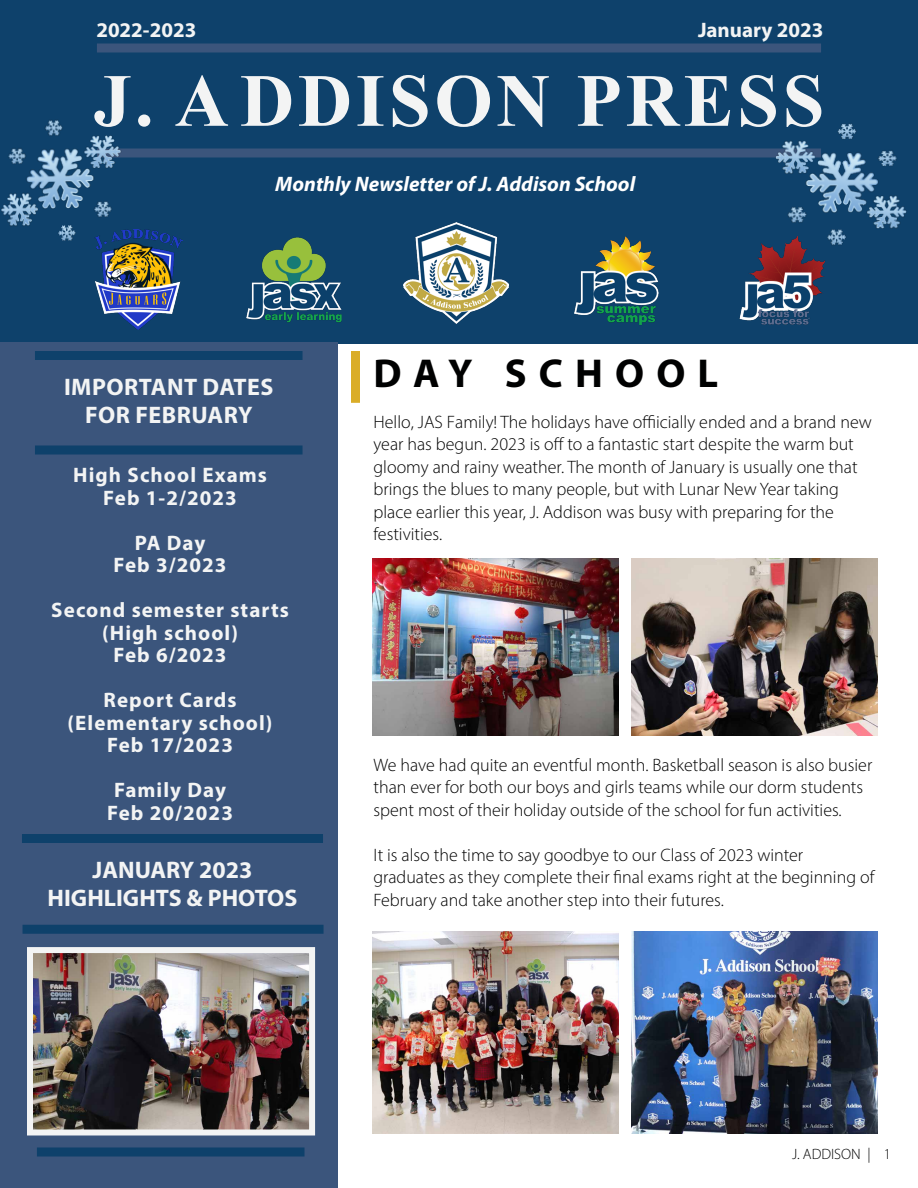
<style>
.page{position:relative;width:918px;height:1188px;background:#fff}
.page>*{position:absolute;margin:0;border:0;box-sizing:border-box;transform-origin:0 0}
.t1{font:700 75px "Times New Roman";letter-spacing:.05em;color:#f3f4f4}
.t2{font:700 40.5px "Myriad Pro";letter-spacing:.3em;color:#000101}
.t3{font:700 24px/28.8px "Myriad Pro";color:#f3f4f4;text-align:center}
.t4{font:700 24px/28.8px "Myriad Pro";letter-spacing:.02em;color:#f3f4f4;text-align:center}
.t5{font:700 21px/22.5px "Myriad Pro";letter-spacing:.05em;color:#f3f4f4;text-align:center}
.t6{font:italic 700 21px "Myriad Pro";color:#fff}
.t7{font:700 21px "Myriad Pro";color:#f3f4f4}
.t8{font:300 18px/22.5px "Myriad Pro";color:#000}
.t9{font:300 15px "Myriad Pro";color:#000}
</style>
<div class="page">
<div style="left:0;top:0;width:918px;height:343px;background:#0e416b"></div>
<div style="left:0;top:342px;width:338px;height:846px;background:#3b557c"></div>
<div style="left:97px;top:44px;width:724px;height:8px;background:#3b557c"></div>
<div style="left:97px;top:148px;width:724px;height:10px;background:#3b557c"></div>
<img style="left:95px;top:230px;width:87px;height:99px">
<img style="left:739px;top:243px;width:86px;height:82px">
<img style="left:403px;top:223px;width:105px;height:101px">
<div style="left:35px;top:351px;width:268px;height:9px;background:#0e416b"></div>
<div style="left:35px;top:446px;width:268px;height:8px;background:#0e416b"></div>
<img style="left:373px;top:932px;width:245px;height:202px">
<img style="left:632px;top:932px;width:246px;height:202px">
<img style="left:373px;top:558px;width:245px;height:178px">
<img style="left:632px;top:558px;width:246px;height:178px">
<img style="left:574px;top:236px;width:85px;height:89px">
<img style="left:246px;top:237px;width:96px;height:85px">
<img style="left:770px;top:124px;width:137px;height:128px">
<img style="left:1px;top:120px;width:124px;height:127px">
<div style="left:37px;top:1148px;width:268px;height:8px;background:#0e416b"></div>
<div style="left:351px;top:351px;width:9px;height:52px;background:#daad28"></div>
<div style="left:22px;top:834px;width:301px;height:9px;background:#0e416b"></div>
<div style="left:23px;top:925px;width:301px;height:9px;background:#0e416b"></div>
<img style="left:34px;top:954px;width:274px;height:175px">
<div style="left:27px;top:947px;width:288px;height:189px;border:6px solid #f3f4f4"></div>
<p class="t7" style="left:96px;top:16px;width:102px">2022-2023</p>
<p class="t7" style="left:698px;top:16px;width:127px">January 2023</p>
<h1 class="t1" style="left:94px;top:47px;width:732px">J. ADDISON PRESS</h1>
<p class="t6" style="left:275px;top:171px;width:362px">Monthly Newsletter of J. Addison School</p>
<h3 class="t4" style="left:64px;top:371px;width:211px">IMPORTANT DATES<br>FOR FEBRUARY</h3>
<p class="t5" style="left:73px;top:463px;width:195px">High School Exams<br>Feb 1-2/2023</p>
<p class="t5" style="left:114px;top:531px;width:115px">PA Day<br>Feb 3/2023</p>
<p class="t5" style="left:51px;top:598px;width:239px">Second semester starts (High school)<br>Feb 6/2023</p>
<p class="t5" style="left:68px;top:688px;width:206px">Report Cards (Elementary school)<br>Feb 17/2023</p>
<p class="t5" style="left:107px;top:778px;width:127px">Family Day<br>Feb 20/2023</p>
<h3 class="t3" style="left:48px;top:854px;width:251px">JANUARY 2023<br>HIGHLIGHTS &amp; PHOTOS</h3>
<h2 class="t2" style="left:374px;top:347px;width:346px">DAY SCHOOL</h2>
<p class="t8" style="left:374px;top:410px;width:500px">Hello, JAS Family! The holidays have offiicially ended and a brand new year has begun. 2023 is off to a fantastic start despite the warm but gloomy and rainy weather. The month of January is usually one that brings the blues to many people, but with Lunar New Year taking place earlier this year, J. Addison was busy with preparing for the festivities.</p>
<p class="t8" style="left:374px;top:754px;width:500px">We have had quite an eventful month. Basketball season is also busier than ever for both our boys and girls teams while our dorm students spent most of their holiday outside of the school for fun activities.</p>
<p class="t8" style="left:374px;top:844px;width:502px">It is also the time to say goodbye to our Class of 2023 winter graduates as they complete their final exams right at the beginning of<br>February and take another step into their futures.</p>
<p class="t9" style="left:792px;top:1145px;width:100px">J. ADDISON | 1</p>
</div>
